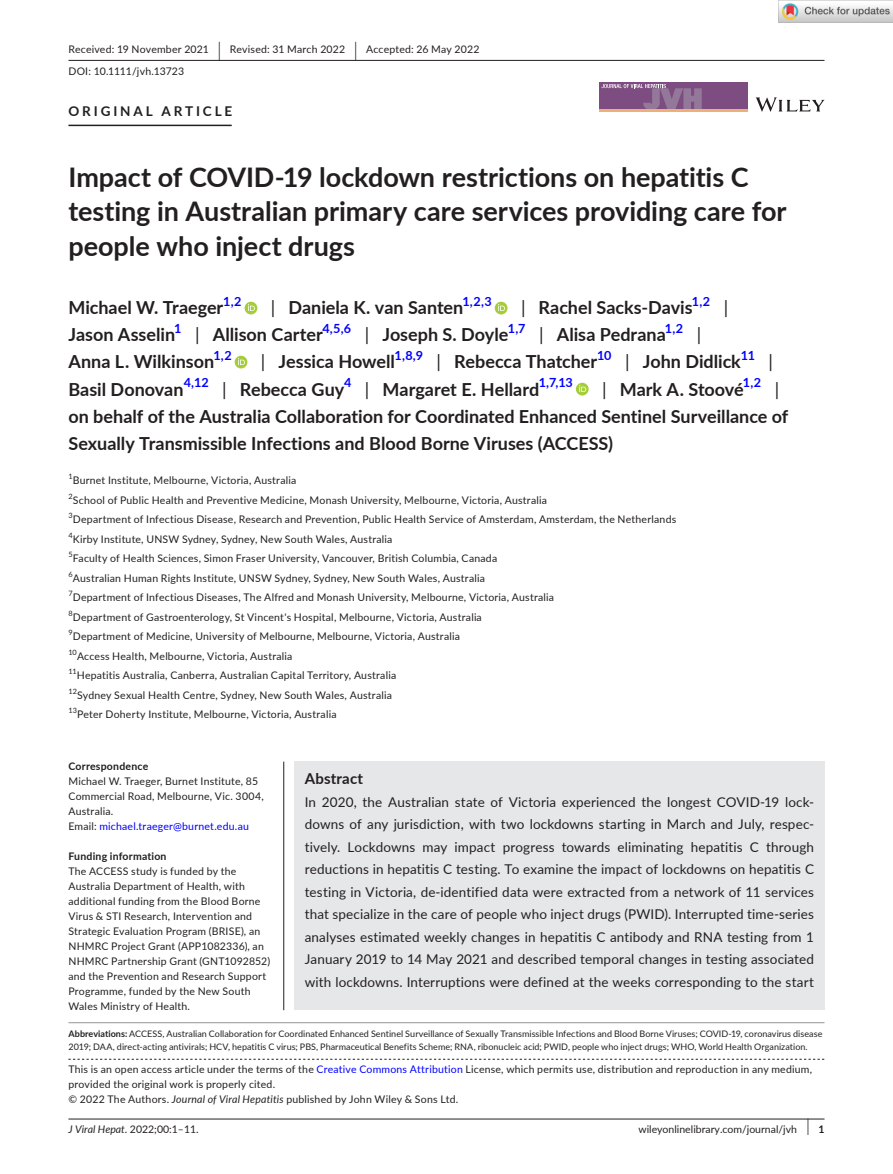
<style>
.page{position:relative;width:893px;height:1174px;background:#fff}
.page>*{position:absolute;margin:0;border:0;box-sizing:border-box;transform-origin:0 0}
.t1{font:700 27px/34.5px "Lato";letter-spacing:-.005em;color:#231f20}
.t2{font:700 18px/27px "Lato";color:#231f20}
.t3{font:18px "Lato";color:#231f20}
.t4{font:700 15px "Lato";letter-spacing:.015em;color:#231f20}
.t5{font:13.5px/22.5px "Lato";letter-spacing:.01em;color:#231f20;text-align:justify}
.t6{font:700 13.5px "Lato";letter-spacing:.215em;color:#231f20}
.t7{font:700 12.6px "Lato";letter-spacing:-.015em;color:#00f}
.t8{font:10.5px/15px "Lato";letter-spacing:.02em;color:#231f20}
.t9{font:10.5px "Lato";color:#231f20}
.t10{font:700 10.5px "Lato";letter-spacing:.02em;color:#231f20}
.t11{font:9px/13.5px "Lato";letter-spacing:.005em;color:#231f20}
.s1{font-size:19.65px}
.s2{font-weight:400}
.s3{color:#00f}
.s4{font-weight:700}
.s5{font-style:italic}
.s6{font-size:17.4px}
</style>
<div class="page">
<hr style="left:68px;top:1118px;width:756px;height:1px;background:#231f20">
<svg style="left:756px;top:97px;width:68px;height:15px"></svg>
<div style="left:599px;top:82px;width:149px;height:30px;background:#7d4c80"></div>
<svg style="left:601px;top:84px;width:101px;height:25px"></svg>
<hr style="left:599px;top:109px;width:149px;height:3px;background:#efaf78">
<hr style="left:68px;top:60px;width:756px;height:1px;background:#231f20">
<hr style="left:68px;top:125px;width:164px;height:1px;background:#231f20">
<div style="left:245px;top:302px;width:12px;height:12px;background:#a5cd39;border-radius:50%"></div>
<svg style="left:248px;top:304px;width:7px;height:7px"></svg>
<div style="left:495px;top:302px;width:12px;height:12px;background:#a5cd39;border-radius:50%"></div>
<svg style="left:498px;top:304px;width:7px;height:7px"></svg>
<div style="left:235px;top:356px;width:12px;height:12px;background:#a5cd39;border-radius:50%"></div>
<svg style="left:238px;top:358px;width:7px;height:7px"></svg>
<div style="left:576px;top:383px;width:13px;height:12px;background:#a5cd39;border-radius:50%"></div>
<svg style="left:579px;top:385px;width:7px;height:7px"></svg>
<svg style="left:68px;top:1058px;width:756px;height:1px"></svg>
<hr style="left:68px;top:1022px;width:756px;height:1px;background:#939598">
<div style="left:294px;top:761px;width:530px;height:249px;background:#e6e7e9"></div>
<hr style="left:283px;top:761px;width:1px;height:249px;background:#231f20">
<img style="left:779px;top:0;width:114px;height:23px">
<p class="t8" style="left:68px;top:38px;width:412px;line-height:21.8px">Received: 19 November 2021 <span class="s1">|</span> Revised: 31 March 2022 <span class="s1">|</span> Accepted: 26 May 2022<br>DOI: 10.1111/jvh.13723</p>
<p class="t6" style="left:68px;top:101px;width:165px">ORIGINAL ARTICLE</p>
<h1 class="t1" style="left:68px;top:159px;width:720px">Impact of COVID-19 lockdown restrictions on hepatitis C testing in Australian primary care services providing care for people who inject drugs</h1>
<h2 class="t2" style="left:68px;top:294px;width:156px">Michael W. Traeger</h2>
<p class="t7" style="left:223px;top:292px;width:20px">1,2</p>
<h2 class="t2" style="left:271px;top:294px;width:194px"><span class="s2">|</span> Daniela K. van Santen</h2>
<p class="t7" style="left:462px;top:292px;width:31px">1,2,3</p>
<h2 class="t2" style="left:521px;top:294px;width:173px"><span class="s2">|</span> Rachel Sacks-Davis</h2>
<p class="t7" style="left:692px;top:292px;width:20px">1,2</p>
<h2 class="t3" style="left:724px;top:295px;width:6px">|</h2>
<h2 class="t2" style="left:68px;top:321px;width:108px">Jason Asselin</h2>
<p class="t7" style="left:174px;top:319px;width:9px">1</p>
<h2 class="t2" style="left:195px;top:321px;width:129px"><span class="s2">|</span> Allison Carter</h2>
<p class="t7" style="left:322px;top:319px;width:30px">4,5,6</p>
<h2 class="t2" style="left:365px;top:321px;width:145px"><span class="s2">|</span> Joseph S. Doyle</h2>
<p class="t7" style="left:508px;top:319px;width:19px">1,7</p>
<h2 class="t2" style="left:539px;top:321px;width:128px"><span class="s2">|</span> Alisa Pedrana</h2>
<p class="t7" style="left:665px;top:319px;width:20px">1,2</p>
<h2 class="t3" style="left:697px;top:322px;width:6px">|</h2>
<h2 class="t2" style="left:68px;top:348px;width:147px">Anna L. Wilkinson</h2>
<p class="t7" style="left:213px;top:346px;width:20px">1,2</p>
<h2 class="t2" style="left:261px;top:348px;width:136px"><span class="s2">|</span> Jessica Howell</h2>
<p class="t7" style="left:394px;top:346px;width:30px">1,8,9</p>
<h2 class="t2" style="left:437px;top:348px;width:162px"><span class="s2">|</span> Rebecca Thatcher</h2>
<p class="t7" style="left:597px;top:346px;width:16px">10</p>
<h2 class="t2" style="left:625px;top:348px;width:117px"><span class="s2">|</span> John Didlick</h2>
<p class="t7" style="left:741px;top:346px;width:16px">11</p>
<h2 class="t3" style="left:769px;top:349px;width:6px">|</h2>
<h2 class="t2" style="left:68px;top:375px;width:117px">Basil Donovan</h2>
<p class="t7" style="left:184px;top:373px;width:26px">4,12</p>
<h2 class="t2" style="left:222px;top:375px;width:124px"><span class="s2">|</span> Rebecca Guy</h2>
<p class="t7" style="left:344px;top:373px;width:9px">4</p>
<h2 class="t2" style="left:365px;top:375px;width:176px"><span class="s2">|</span> Margaret E. Hellard</h2>
<p class="t7" style="left:539px;top:373px;width:36px">1,7,13</p>
<h2 class="t2" style="left:602px;top:375px;width:143px"><span class="s2">|</span> Mark A. Stoové</h2>
<p class="t7" style="left:743px;top:373px;width:20px">1,2</p>
<h2 class="t3" style="left:775px;top:376px;width:6px">|</h2>
<h2 class="t2" style="left:68px;top:402px;width:721px">on behalf of the Australia Collaboration for Coordinated Enhanced Sentinel Surveillance of<br>Sexually Transmissible Infections and Blood Borne Viruses (ACCESS)</h2>
<p class="t8" style="left:68px;top:470px;width:609px;line-height:19.5px"><sup>1</sup>Burnet Institute, Melbourne, Victoria, Australia<br><sup>2</sup>School of Public Health and Preventive Medicine, Monash University, Melbourne, Victoria, Australia<br><sup>3</sup>Department of Infectious Disease, Research and Prevention, Public Health Service of Amsterdam, Amsterdam, the Netherlands <sup>4</sup>Kirby Institute, UNSW Sydney, Sydney, New South Wales, Australia<br><sup>5</sup>Faculty of Health Sciences, Simon Fraser University, Vancouver, British Columbia, Canada<br><sup>6</sup>Australian Human Rights Institute, UNSW Sydney, Sydney, New South Wales, Australia<br><sup>7</sup>Department of Infectious Diseases, The Alfred and Monash University, Melbourne, Victoria, Australia<br><sup>8</sup>Department of Gastroenterology, St Vincent's Hospital, Melbourne, Victoria, Australia<br><sup>9</sup>Department of Medicine, University of Melbourne, Melbourne, Victoria, Australia<br><sup>10</sup>Access Health, Melbourne, Victoria, Australia<br><sup>11</sup>Hepatitis Australia, Canberra, Australian Capital Territory, Australia<br><sup>12</sup>Sydney Sexual Health Centre, Sydney, New South Wales, Australia<br><sup>13</sup>Peter Doherty Institute, Melbourne, Victoria, Australia</p>
<p class="t10" style="left:68px;top:758px;width:81px">Correspondence</p>
<p class="t8" style="left:68px;top:773px;width:197px">Michael W. Traeger, Burnet Institute, 85<br>Commercial Road, Melbourne, Vic. 3004, Australia.<br>Email: <span class="s3">michael.traeger@burnet.edu.au</span></p>
<p class="t10" style="left:68px;top:848px;width:100px">Funding information</p>
<p class="t8" style="left:68px;top:863px;width:203px">The ACCESS study is funded by the Australia Department of Health, with additional funding from the Blood Borne Virus &amp; STI Research, Intervention and Strategic Evaluation Program (BRISE), an NHMRC Project Grant (APP1082336), an NHMRC Partnership Grant (GNT1092852) and the Prevention and Research Support Programme, funded by the New South Wales Ministry of Health.</p>
<h3 class="t4" style="left:305px;top:767px;width:60px">Abstract</h3>
<p class="t5" style="left:305px;top:790px;width:511px">In 2020, the Australian state of Victoria experienced the longest COVID-19 lock&shy;downs of any jurisdiction, with two lockdowns starting in March and July, respec&shy;tively. Lockdowns may impact progress towards eliminating hepatitis C through reductions in hepatitis C testing. To examine the impact of lockdowns on hepatitis C testing in Victoria, de-identified data were extracted from a network of 11 services that specialize in the care of people who inject drugs (PWID). Interrupted time-series analyses estimated weekly changes in hepatitis C antibody and RNA testing from 1<br>January 2019 to 14 May 2021 and described temporal changes in testing associated with lockdowns. Interruptions were defined at the weeks corresponding to the start</p>
<p class="t11" style="left:68px;top:1026px;width:755px"><span class="s4">Abbreviations:</span> ACCESS, Australian Collaboration for Coordinated Enhanced Sentinel Surveillance of Sexually Transmissible Infections and Blood Borne Viruses; COVID-19, coronavirus disease<br>2019; DAA, direct-acting antivirals; HCV, hepatitis C virus; PBS, Pharmaceutical Benefits Scheme; RNA, ribonucleic acid; PWID, people who inject drugs; WHO, World Health Organization.</p>
<p class="t8" style="left:68px;top:1061px;width:745px">This is an open access article under the terms of the <span class="s3">Creative Commons Attribution</span> License, which permits use, distribution and reproduction in any medium, provided the original work is properly cited.<br>© 2022 The Authors. <span class="s5">Journal of Viral Hepatitis</span> published by John Wiley &amp; Sons Ltd.</p>
<p class="t8" style="left:68px;top:1121px;width:132px"><span class="s5">J Viral Hepat.</span> 2022;00:1–11.</p>
<p class="t9" style="left:638px;top:1121px;width:188px">wileyonlinelibrary.com/journal/jvh <span class="s6">|</span> <span class="s4">1</span></p>
</div>
